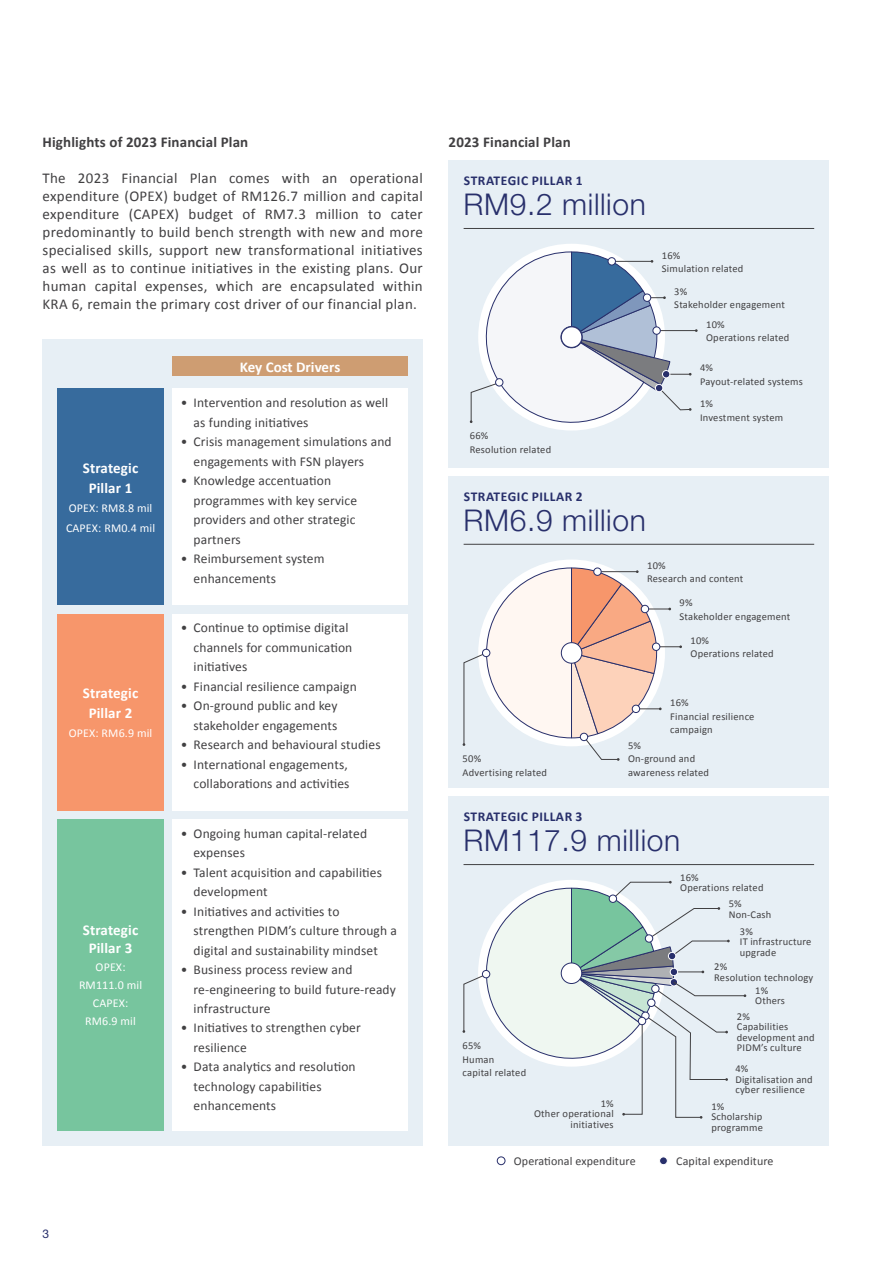
<style>
.page{position:relative;width:893px;height:1263px;background:#fff}
.page>*{position:absolute;margin:0;border:0;box-sizing:border-box;transform-origin:0 0}
.t1{font:300 30px "Helvetica Neue LT Std";letter-spacing:.02em;color:#282f6b}
.t2{font:15px/18px "Calibri";letter-spacing:.02em;color:#414042;text-align:justify}
.t3{font:700 15px/19.5px "Calibri";letter-spacing:.01em;color:#fff;text-align:center}
.t4{font:700 15px "Calibri";letter-spacing:.01em;color:#414042}
.t5{font:13.5px/19.5px "Calibri";letter-spacing:.01em;color:#414042}
.t6{font:700 13.5px "Calibri";letter-spacing:.04em;color:#282f6b}
.t7{font:12px/18px "Calibri";letter-spacing:.01em;color:#fff}
.t8{font:12px "Calibri";letter-spacing:.01em;color:#414042}
.t9{font:12px "Helvetica Neue LT Std";color:#282f6b}
.t10{font:10.5px/13.5px "Calibri";letter-spacing:.02em;color:#414042}
</style>
<div class="page">
<div style="left:43px;top:339px;width:380px;height:806px;background:#e7eff5"></div>
<div style="left:57px;top:389px;width:107px;height:216px;background:#376b9d"></div>
<div style="left:172px;top:389px;width:236px;height:216px;background:#fff"></div>
<div style="left:57px;top:614px;width:107px;height:196px;background:#f7966b"></div>
<div style="left:172px;top:614px;width:236px;height:196px;background:#fff"></div>
<div style="left:57px;top:819px;width:107px;height:311px;background:#77c59e"></div>
<div style="left:172px;top:819px;width:236px;height:311px;background:#fff"></div>
<div style="left:172px;top:356px;width:236px;height:20px;background:#ce9d72"></div>
<div style="left:449px;top:160px;width:380px;height:307px;background:#e7eff5"></div>
<hr style="left:464px;top:228px;width:350px;height:1px;background:#414042">
<svg style="left:470px;top:251px;width:228px;height:180px"></svg>
<div style="left:655px;top:384px;width:8px;height:8px;background:#282f6b;border-radius:50%"></div>
<div style="left:655px;top:384px;width:8px;height:8px;border:1px solid #fff;border-radius:50%"></div>
<div style="left:449px;top:476px;width:380px;height:312px;background:#e7eff5"></div>
<hr style="left:464px;top:544px;width:350px;height:1px;background:#414042">
<svg style="left:463px;top:567px;width:219px;height:194px"></svg>
<div style="left:482px;top:649px;width:8px;height:8px;background:#fff;border-radius:50%"></div>
<div style="left:482px;top:649px;width:8px;height:8px;border:1px solid #282f6b;border-radius:50%"></div>
<div style="left:561px;top:327px;width:21px;height:20px;background:#fff;border-radius:50%"></div>
<div style="left:561px;top:326px;width:21px;height:22px;border:1px solid #282f6b;border-radius:50%"></div>
<div style="left:448px;top:796px;width:381px;height:349px;background:#e7eff5"></div>
<hr style="left:463px;top:864px;width:351px;height:1px;background:#414042">
<svg style="left:462px;top:881px;width:284px;height:238px"></svg>
<div style="left:482px;top:970px;width:8px;height:8px;background:#fff;border-radius:50%"></div>
<div style="left:482px;top:970px;width:8px;height:8px;border:1px solid #282f6b;border-radius:50%"></div>
<div style="left:638px;top:1017px;width:8px;height:8px;background:#fff;border-radius:50%"></div>
<div style="left:638px;top:1017px;width:8px;height:8px;border:1px solid #282f6b;border-radius:50%"></div>
<div style="left:497px;top:1156px;width:8px;height:9px;border:1px solid #282f6b;border-radius:50%"></div>
<div style="left:660px;top:1157px;width:7px;height:8px;background:#282f6b;border-radius:50%"></div>
<div style="left:659px;top:1156px;width:9px;height:9px;border:1px solid #fff;border-radius:50%"></div>
<p class="t4" style="left:43px;top:133px;width:207px">Highlights of 2023 Financial Plan</p>
<p class="t2" style="left:43px;top:169px;width:382px">The 2023 Financial Plan comes with an operational expenditure (OPEX) budget of RM126.7 million and capital expenditure (CAPEX) budget of RM7.3 million to cater predominantly to build bench strength with new and more specialised skills, support new transformational initiatives as well as to continue initiatives in the existing plans. Our human capital expenses, which are encapsulated within KRA 6, remain the primary cost driver of our financial plan.</p>
<p class="t3" style="left:83px;top:459px;width:57px">Strategic<br>Pillar 1</p>
<p class="t7" style="left:66px;top:498px;width:91px;line-height:19.5px">OPEX: RM8.8 mil<br>CAPEX: RM0.4 mil</p>
<p class="t3" style="left:83px;top:683px;width:57px">Strategic<br>Pillar 2</p>
<p class="t7" style="left:69px;top:723px;width:85px">OPEX: RM6.9 mil</p>
<p class="t3" style="left:83px;top:921px;width:57px;line-height:18px">Strategic<br>Pillar 3</p>
<p class="t7" style="left:79px;top:958px;width:65px;text-align:center">OPEX:<br>RM111.0 mil<br>CAPEX:<br>RM6.9 mil</p>
<p class="t3" style="left:240px;top:357px;width:102px">Key Cost Drivers</p>
<p class="t5" style="left:194px;top:393px;width:196px;text-indent:-13px">• Intervention and resolution as well as funding initiatives</p>
<p class="t5" style="left:194px;top:432px;width:200px;text-indent:-13px">• Crisis management simulations and engagements with FSN players</p>
<p class="t5" style="left:194px;top:471px;width:165px;text-indent:-13px">• Knowledge accentuation programmes with key service providers and other strategic partners</p>
<p class="t5" style="left:194px;top:549px;width:132px;text-indent:-13px">• Reimbursement system enhancements</p>
<p class="t5" style="left:194px;top:617px;width:160px;text-indent:-13px">• Continue to optimise digital channels for communication initiatives</p>
<p class="t5" style="left:181px;top:676px;width:177px">• Financial resilience campaign</p>
<p class="t5" style="left:181px;top:695px;width:158px;text-align:right">• On-ground public and key stakeholder engagements</p>
<p class="t5" style="left:181px;top:734px;width:201px">• Research and behavioural studies</p>
<p class="t5" style="left:181px;top:754px;width:170px;text-align:right">• International engagements, collaborations and activities</p>
<p class="t5" style="left:194px;top:823px;width:175px;text-indent:-13px">• Ongoing human capital-related expenses</p>
<p class="t5" style="left:194px;top:862px;width:190px;text-indent:-13px">• Talent acquisition and capabilities development</p>
<p class="t5" style="left:194px;top:901px;width:205px;text-indent:-13px">• Initiatives and activities to strengthen PIDM’s culture through a digital and sustainability mindset</p>
<p class="t5" style="left:194px;top:959px;width:204px;text-indent:-13px">• Business process review and re-engineering to build future-ready infrastructure</p>
<p class="t5" style="left:194px;top:1017px;width:169px;text-indent:-13px">• Initiatives to strengthen cyber resilience</p>
<p class="t5" style="left:194px;top:1056px;width:164px;text-indent:-13px">• Data analytics and resolution technology capabilities enhancements</p>
<p class="t9" style="left:43px;top:1226px;width:8px">3</p>
<p class="t4" style="left:449px;top:133px;width:124px">2023 Financial Plan</p>
<p class="t6" style="left:464px;top:172px;width:120px">STRATEGIC PILLAR 1</p>
<h1 class="t1" style="left:464px;top:186px;width:184px">RM9.2 million</h1>
<p class="t10" style="left:470px;top:429px;width:83px">66%<br>Resolution related</p>
<p class="t6" style="left:464px;top:488px;width:120px">STRATEGIC PILLAR 2</p>
<h1 class="t1" style="left:464px;top:502px;width:184px">RM6.9 million</h1>
<p class="t10" style="left:662px;top:248px;width:83px">16%<br>Simulation related</p>
<p class="t10" style="left:674px;top:284px;width:112px">3%<br>Stakeholder engagement</p>
<p class="t10" style="left:706px;top:317px;width:85px">10%<br>Operations related</p>
<p class="t10" style="left:700px;top:361px;width:104px">4%<br>Payout-related systems</p>
<p class="t10" style="left:700px;top:396px;width:85px">1%<br>Investment system</p>
<p class="t10" style="left:647px;top:558px;width:98px">10%<br>Research and content</p>
<p class="t10" style="left:680px;top:595px;width:112px">9%<br>Stakeholder engagement</p>
<p class="t10" style="left:690px;top:633px;width:85px">10%<br>Operations related</p>
<p class="t10" style="left:670px;top:695px;width:86px">16%<br>Financial resilience campaign</p>
<p class="t10" style="left:628px;top:738px;width:83px">5%<br>On-ground and awareness related</p>
<p class="t10" style="left:463px;top:751px;width:86px">50%<br>Advertising related</p>
<p class="t6" style="left:464px;top:808px;width:120px">STRATEGIC PILLAR 3</p>
<h1 class="t1" style="left:463px;top:822px;width:218px">RM117.9 million</h1>
<p class="t10" style="left:462px;top:1038px;width:65px">65%<br>Human capital related</p>
<p class="t10" style="left:534px;top:1098px;width:81px;line-height:10.5px;text-align:right">1%<br>Other operational initiatives</p>
<p class="t10" style="left:680px;top:872px;width:85px;line-height:10.5px">16%<br>Operations related</p>
<p class="t10" style="left:729px;top:898px;width:44px;line-height:10.5px">5%<br>Non-Cash</p>
<p class="t10" style="left:740px;top:925px;width:73px;line-height:10.5px">3%<br>IT infrastructure upgrade</p>
<p class="t10" style="left:755px;top:984px;width:31px;line-height:10.5px">1%<br>Others</p>
<p class="t10" style="left:737px;top:1010px;width:79px;line-height:10.5px">2%<br>Capabilities development and<br>PIDM’s culture</p>
<p class="t10" style="left:735px;top:1063px;width:79px;line-height:10.5px">4%<br>Digitalisation and cyber resilience</p>
<p class="t10" style="left:711px;top:1101px;width:53px;line-height:10.5px">1%<br>Scholarship programme</p>
<p class="t10" style="left:714px;top:961px;width:101px;line-height:10.5px">2%<br>Resolution technology</p>
<p class="t8" style="left:514px;top:1154px;width:123px">Operational expenditure</p>
<p class="t8" style="left:676px;top:1154px;width:99px">Capital expenditure</p>
</div>
